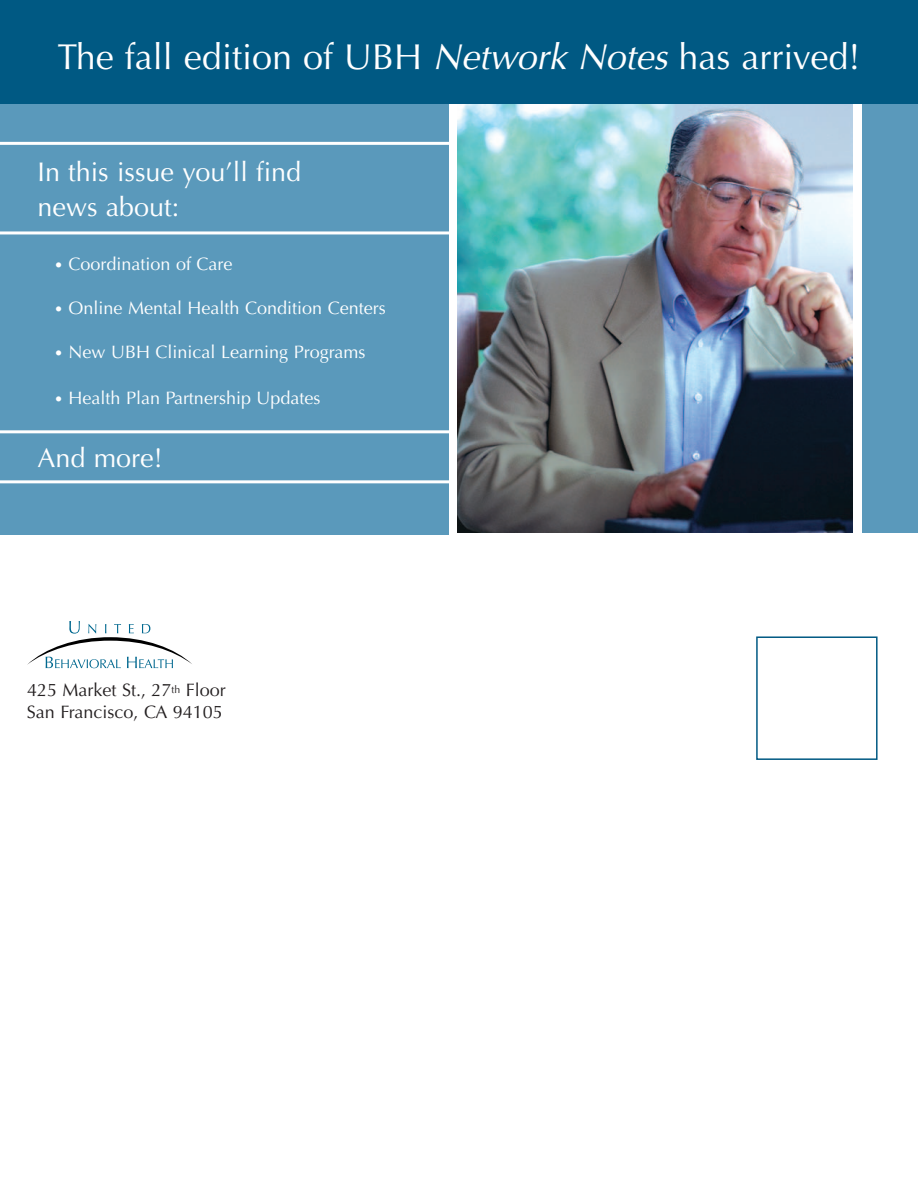
<style>
.page{position:relative;width:918px;height:1188px;background:#fff}
.page>*{position:absolute;margin:0;border:0;box-sizing:border-box;transform-origin:0 0}
.t1{font:36px "Optima";color:#fff}
.t2{font:27px/34.5px "Optima";color:#fff}
.t3{font:18px "Optima";color:#fff}
.t4{font:18px/22px "Optima";color:#231f20}
.s1{font-style:italic}
.s2{font-size:15px}
</style>
<div class="page">
<img style="left:458px;top:104px;width:394px;height:428px">
<div style="left:0;top:89px;width:449px;height:445px;background:#5a99bb"></div>
<div style="left:756px;top:636px;width:122px;height:124px;border:2px solid #005983"></div>
<div style="left:863px;top:102px;width:55px;height:431px;background:#5a99bb"></div>
<div style="left:0;top:0;width:918px;height:104px;background:#005983"></div>
<svg style="left:27px;top:621px;width:165px;height:47px"></svg>
<hr style="left:0;top:231px;width:454px;height:3px;background:#fff">
<hr style="left:0;top:142px;width:454px;height:3px;background:#fff">
<hr style="left:0;top:430px;width:454px;height:3px;background:#fff">
<hr style="left:0;top:480px;width:454px;height:3px;background:#fff">
<h1 class="t1" style="left:58px;top:42px;width:805px">The fall edition of UBH <span class="s1">Network Notes</span> has arrived!</h1>
<h2 class="t2" style="left:38px;top:157px;width:265px">In this issue you’ll find news about:</h2>
<p class="t3" style="left:54px;top:256px;width:180px"><span class="s2">•</span> Coordination of Care</p>
<p class="t3" style="left:54px;top:300px;width:333px"><span class="s2">•</span> Online Mental Health Condition Centers</p>
<p class="t3" style="left:54px;top:344px;width:313px"><span class="s2">•</span> New UBH Clinical Learning Programs</p>
<p class="t3" style="left:54px;top:391px;width:268px"><span class="s2">•</span> Health Plan Partnership Updates</p>
<h2 class="t2" style="left:38px;top:443px;width:127px">And more!</h2>
<p class="t4" style="left:27px;top:681px;width:200px">425 Market St., 27<sup>th</sup> Floor<br>San Francisco, CA 94105</p>
</div>
